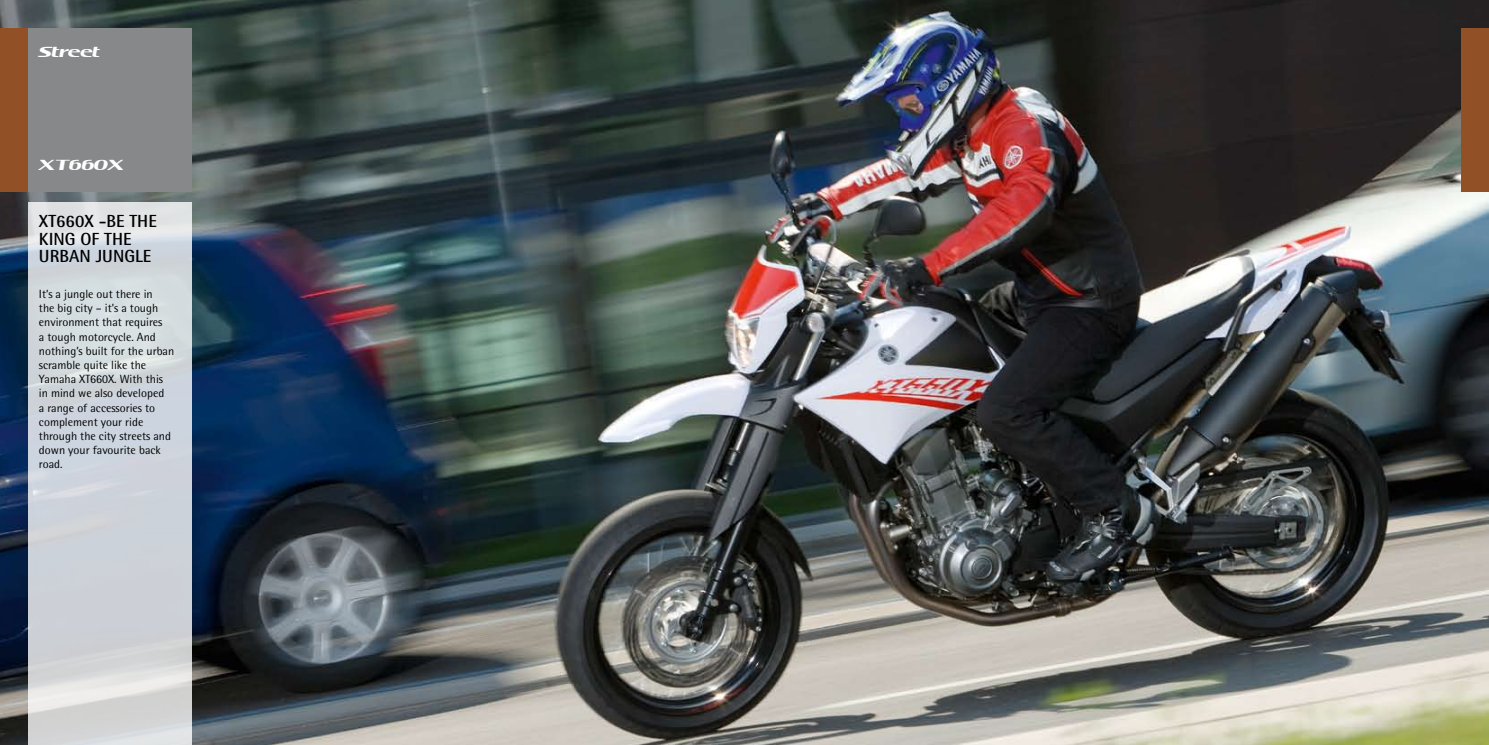
<style>
.page{position:relative;width:1489px;height:745px;background:#fff}
.page>*{position:absolute;margin:0;border:0;box-sizing:border-box;transform-origin:0 0}
.t1{font:700 17.5px/17.5px "Rotis Semi Sans";color:#000}
.t2{font:12.5px "Koolhoven One Zero One";letter-spacing:.02em;color:#fff}
.t3{font:12.5px "Koolhoven One Zero One";letter-spacing:.05em;color:#fff}
.t4{font:11.88px/14.1px "Rotis Semi Sans";color:#000}
</style>
<div class="page">
<img style="left:0;top:0;width:1488px;height:744px">
<div style="left:0;top:28px;width:28px;height:163px;background:#925027"></div>
<div style="left:28px;top:28px;width:163px;height:163px;background:#878889"></div>
<svg style="left:28px;top:202px;width:163px;height:542px;background:#d2d7db"></svg>
<div style="left:1460px;top:28px;width:28px;height:163px;background:#925027"></div>
<p class="t2" style="left:39px;top:44px;width:63px">Street</p>
<p class="t3" style="left:39px;top:44px;width:112px">Hoofdstuk</p>
<p class="t2" style="left:39px;top:157px;width:86px">XT660X</p>
<p class="t2" style="left:39px;top:161px;width:47px">stuk</p>
<h1 class="t1" style="left:39px;top:212px;width:119px">XT660X -BE THE<br>KING OF THE<br>URBAN JUNGLE</h1>
<p class="t4" style="left:39px;top:286px;width:137px">It’s a jungle out there in<br>the big city – it’s a tough environment that requires<br>a tough motorcycle. And nothing’s built for the urban scramble quite like the<br>Yamaha XT660X. With this in mind we also developed<br>a range of accessories to complement your ride through the city streets and down your favourite back road.</p>
</div>
